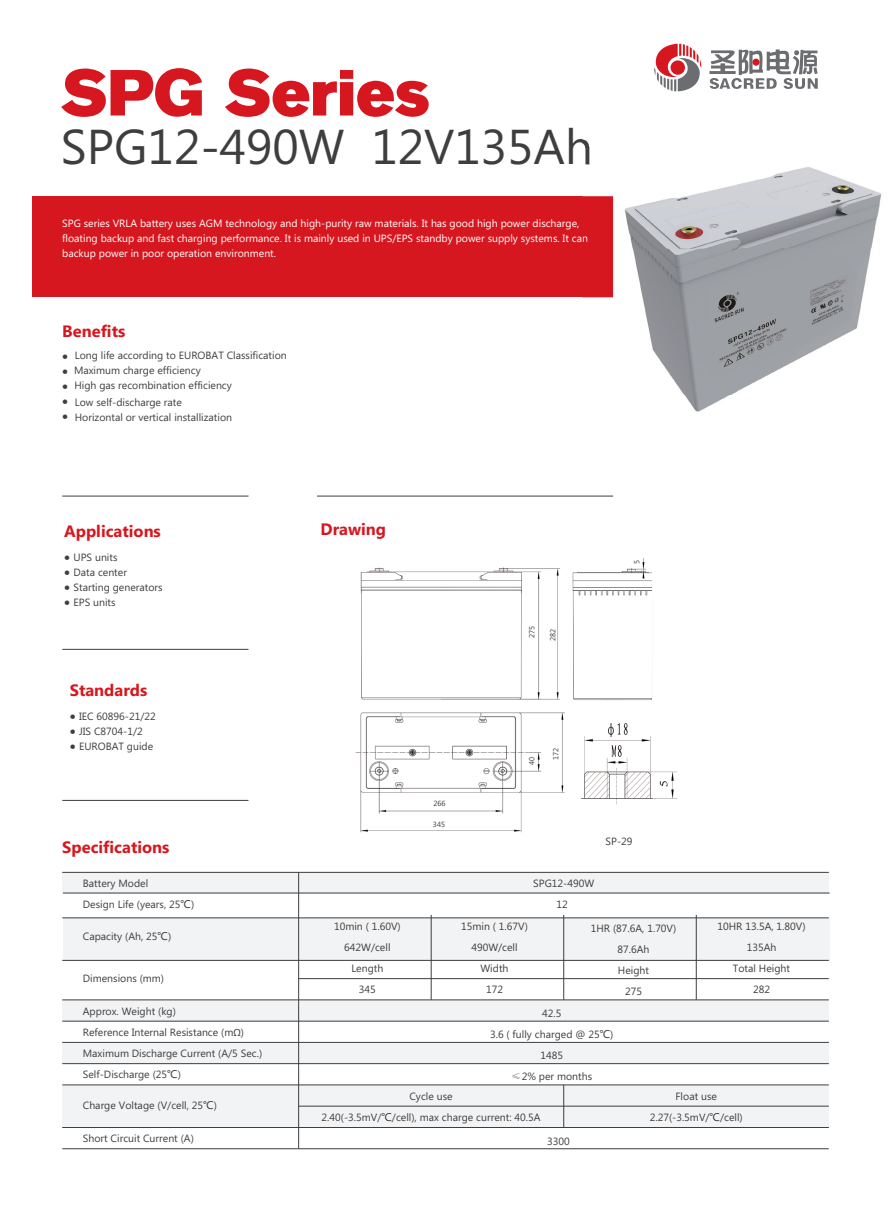
<style>
.page{position:relative;width:893px;height:1212px;background:#fff}
.page>*{position:absolute;margin:0;border:0;box-sizing:border-box;transform-origin:0 0}
.t1{font:64.35px "Akzidenz Grotesk BQ Super";color:#d7171f}
.t2{font:48.9px "Microsoft Phags Pa";color:#3e3e3f}
.t3{font:700 16.5px "Microsoft Phags Pa";color:#d7171f}
.t4{font:10.5px/21px "Microsoft Phags Pa";color:#3e3e3f;text-align:center}
.t5{font:10.5px/15px "Microsoft Phags Pa";color:#fff}
.t6{font:7.5px "Microsoft Phags Pa";color:#3e3e3f}
.s1{font-family:"Adobe Song Std";font-weight:300;font-size:6px}
.s2{font-family:"Microsoft Ya Hei"}
.s3{font-family:"Myriad Pro"}
.s4{font-family:"Adobe Song Std";font-weight:300}
</style>
<div class="page">
<div style="left:33px;top:196px;width:580px;height:101px;background:#d7171f"></div>
<svg style="left:654px;top:44px;width:48px;height:47px"></svg>
<svg style="left:709px;top:49px;width:109px;height:40px"></svg>
<div style="left:752px;top:59px;width:7px;height:7px;background:#d7171f;border-radius:50%"></div>
<hr style="left:62px;top:496px;width:187px;height:1px;background:#3e3e3f">
<hr style="left:317px;top:496px;width:296px;height:1px;background:#3e3e3f">
<hr style="left:62px;top:649px;width:187px;height:1px;background:#3e3e3f">
<hr style="left:62px;top:800px;width:187px;height:1px;background:#3e3e3f">
<div style="left:62px;top:1085px;width:767px;height:42px;background:#f2f3f4"></div>
<div style="left:62px;top:872px;width:767px;height:21px;background:#f2f3f4"></div>
<div style="left:63px;top:918px;width:767px;height:43px;background:#f2f3f4"></div>
<div style="left:62px;top:1000px;width:767px;height:21px;background:#f2f3f4"></div>
<div style="left:62px;top:1042px;width:767px;height:21px;background:#f2f3f4"></div>
<hr style="left:62px;top:872px;width:767px;height:1px;background:#3e3e3f">
<hr style="left:62px;top:917px;width:767px;height:1px;background:#3e3e3f">
<hr style="left:62px;top:960px;width:767px;height:1px;background:#3e3e3f">
<hr style="left:299px;top:978px;width:530px;height:1px;background:#3e3e3f">
<hr style="left:62px;top:999px;width:767px;height:1px;background:#3e3e3f">
<hr style="left:62px;top:1021px;width:767px;height:1px;background:#3e3e3f">
<hr style="left:62px;top:1042px;width:767px;height:1px;background:#3e3e3f">
<hr style="left:62px;top:1063px;width:767px;height:1px;background:#3e3e3f">
<hr style="left:62px;top:1084px;width:767px;height:1px;background:#3e3e3f">
<hr style="left:62px;top:1127px;width:767px;height:1px;background:#3e3e3f">
<hr style="left:62px;top:1148px;width:767px;height:1px;background:#3e3e3f">
<hr style="left:299px;top:1106px;width:530px;height:1px;background:#3e3e3f">
<hr style="left:298px;top:872px;width:1px;height:277px;background:#3e3e3f">
<hr style="left:431px;top:915px;width:1px;height:85px;background:#3e3e3f">
<hr style="left:563px;top:915px;width:1px;height:85px;background:#3e3e3f">
<hr style="left:696px;top:915px;width:1px;height:85px;background:#3e3e3f">
<hr style="left:563px;top:1085px;width:1px;height:42px;background:#3e3e3f">
<img style="left:583px;top:146px;width:299px;height:266px">
<img style="left:583px;top:196px;width:30px;height:101px">
<svg style="left:583px;top:234px;width:5px;height:10px"></svg>
<img style="left:583px;top:139px;width:6px;height:26px">
<hr style="left:63px;top:893px;width:767px;height:1px;background:#3e3e3f">
<img style="left:356px;top:558px;width:296px;height:274px">
<img style="left:582px;top:718px;width:94px;height:102px">
<h1 class="t1" style="left:61px;top:56px;width:371px">SPG Series</h1>
<h2 class="t2" style="left:61px;top:113px;width:534px">SPG12-490W 12V135Ah</h2>
<p class="t5" style="left:62px;top:215px;width:527px">SPG series VRLA battery uses AGM technology and high-purity raw materials. It has good high power discharge, floating backup and fast charging performance. It is mainly used in UPS/EPS standby power supply systems. It can backup power in poor operation environment.</p>
<h3 class="t3" style="left:62px;top:319px;width:65px">Benefits</h3>
<p class="t4" style="left:62px;top:345px;width:226px"><span class="s1">●</span> Long life according to EUROBAT Classification</p>
<p class="t4" style="left:62px;top:360px;width:140px"><span class="s1">●</span> Maximum charge efficiency</p>
<p class="t4" style="left:62px;top:375px;width:171px"><span class="s1">●</span> High gas recombination efficiency</p>
<p class="t4" style="left:62px;top:391px;width:121px"><span class="s1">●</span> Low self-discharge rate</p>
<p class="t4" style="left:62px;top:406px;width:171px"><span class="s1">●</span> Horizontal or vertical installization</p>
<h3 class="t3" style="left:64px;top:520px;width:98px">Applications</h3>
<p class="t4" style="left:64px;top:546px;width:55px"><span class="s1">●</span> UPS units</p>
<p class="t4" style="left:64px;top:561px;width:64px"><span class="s1">●</span> Data center</p>
<p class="t4" style="left:64px;top:576px;width:100px"><span class="s1">●</span> Starting generators</p>
<p class="t4" style="left:64px;top:591px;width:53px"><span class="s1">●</span> EPS units</p>
<h3 class="t3" style="left:70px;top:679px;width:79px">Standards</h3>
<p class="t4" style="left:70px;top:705px;width:88px"><span class="s1">●</span> IEC 60896-21/22</p>
<p class="t4" style="left:70px;top:720px;width:75px"><span class="s1">●</span> JIS C8704-1/2</p>
<p class="t4" style="left:70px;top:735px;width:85px"><span class="s1">●</span> EUROBAT guide</p>
<h3 class="t3" style="left:62px;top:835px;width:109px">Specifications</h3>
<p class="t4" style="left:83px;top:872px;width:113px;text-align:left">Battery Model<br>Design Life (years, 25<span class="s2">℃</span>)</p>
<p class="t4" style="left:83px;top:925px;width:90px">Capacity (Ah, 25<span class="s2">℃</span>)</p>
<p class="t4" style="left:83px;top:967px;width:83px">Dimensions (mm)</p>
<p class="t4" style="left:83px;top:1000px;width:181px;text-align:left">Approx. Weight (kg)<br>Reference Internal Resistance (m<span class="s3">Ω</span>)<br>Maximum Discharge Current (A/5 Sec.)<br>Self-Discharge (25<span class="s2">℃</span>)</p>
<p class="t4" style="left:83px;top:1094px;width:136px">Charge Voltage (V/cell, 25<span class="s2">℃</span>)</p>
<p class="t4" style="left:83px;top:1127px;width:112px">Short Circuit Current (A)</p>
<h3 class="t3" style="left:320px;top:517px;width:67px">Drawing</h3>
<p class="t6" style="left:433px;top:798px;width:14px">266</p>
<p class="t6" style="left:433px;top:819px;width:14px">345</p>
<p class="t6" style="left:527px;top:638px;width:14px;rotate:-90deg">275</p>
<p class="t6" style="left:548px;top:641px;width:14px;rotate:-90deg">282</p>
<p class="t6" style="left:632px;top:564px;width:6px;rotate:-90deg">5</p>
<p class="t6" style="left:527px;top:765px;width:10px;rotate:-90deg">40</p>
<p class="t6" style="left:551px;top:760px;width:14px;rotate:-90deg">172</p>
<p class="t4" style="left:606px;top:830px;width:28px">SP-29</p>
<p class="t4" style="left:533px;top:872px;width:62px">SPG12-490W<br>12</p>
<p class="t4" style="left:334px;top:915px;width:68px">10min ( 1.60V)<br>642W/cell<br>Length<br>345</p>
<p class="t4" style="left:717px;top:915px;width:90px">10HR 13.5A, 1.80V)<br>135Ah<br>Total Height<br>282</p>
<p class="t4" style="left:461px;top:915px;width:68px">15min ( 1.67V)<br>490W/cell<br>Width<br>172</p>
<p class="t4" style="left:591px;top:917px;width:87px">1HR (87.6A, 1.70V)<br>87.6Ah<br>Height<br>275</p>
<p class="t4" style="left:490px;top:1002px;width:125px">42.5<br>3.6 ( fully charged @ 25<span class="s2">℃</span>)<br>1485<br><span class="s4">≤</span>2% per months</p>
<p class="t4" style="left:322px;top:1085px;width:220px">Cycle use<br>2.40(-3.5mV/<span class="s2">℃</span>/cell), max charge current: 40.5A</p>
<p class="t4" style="left:650px;top:1085px;width:95px">Float use<br>2.27(-3.5mV/<span class="s2">℃</span>/cell)</p>
<p class="t4" style="left:547px;top:1130px;width:24px">3300</p>
</div>
